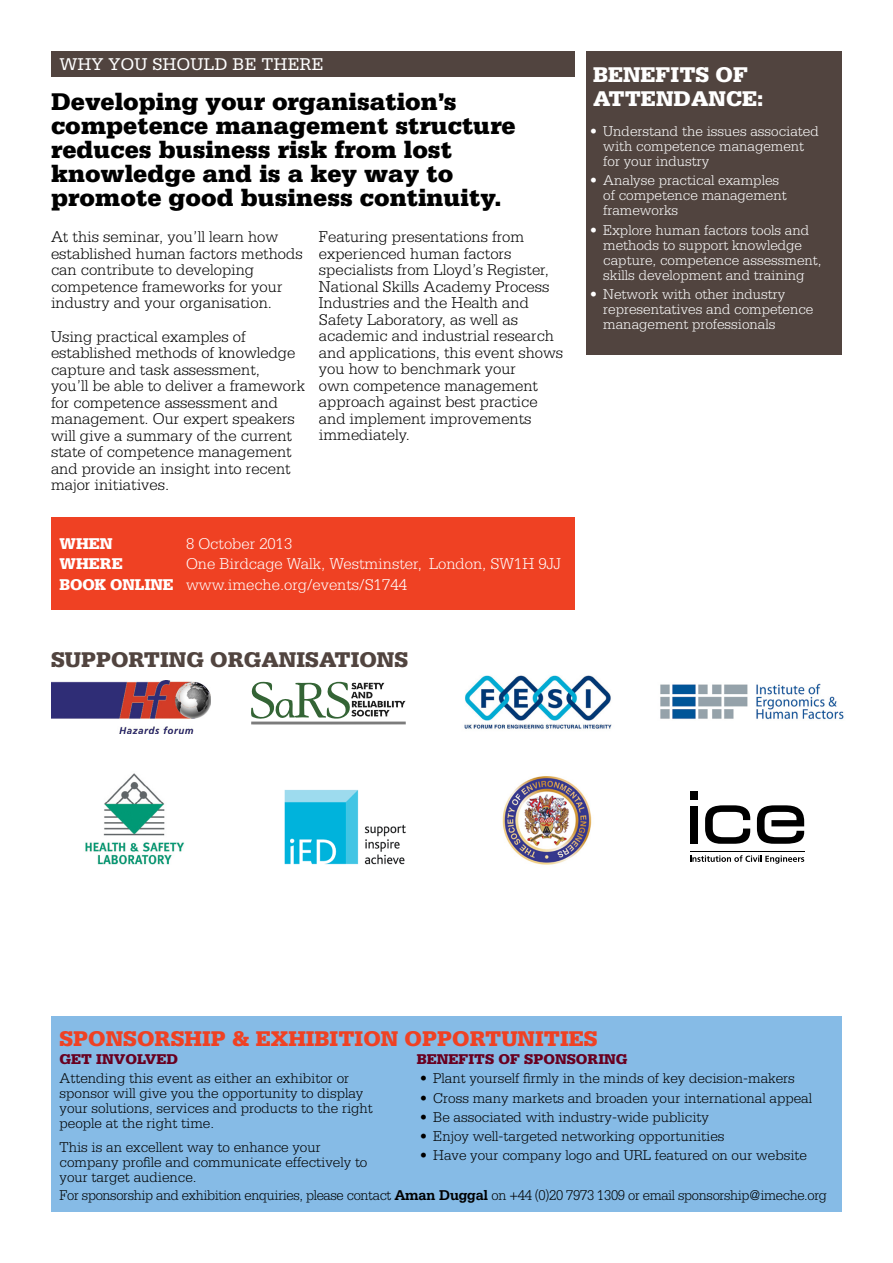
<style>
.page{position:relative;width:893px;height:1263px;background:#fff}
.page>*{position:absolute;margin:0;border:0;box-sizing:border-box;transform-origin:0 0}
.t1{font:900 25.5px/24px "Serifa Std";color:#000}
.t2{font:900 22.5px "Serifa Std";color:#ef4123}
.t3{font:900 22.5px "Serifa Std";color:#51443f}
.t4{font:900 22.5px/24px "Serifa Std";color:#fff}
.t5{font:18px "Serifa Std";color:#fff}
.t6{font:300 16.5px/16.5px "Serifa Std";color:#000}
.t7{font:300 16.5px "Serifa Std";color:#fff}
.t8{font:900 16.5px "Serifa Std";color:#fff}
.t9{font:300 15px/15px "Serifa Std";color:#000}
.t10{font:300 15px/15px "Serifa Std";color:#fff}
.t11{font:300 15px "Serifa Std";letter-spacing:-.02em;color:#000;scale:.96 1}
.t12{font:900 15px "Serifa Std";color:#690020}
.s1{font-weight:900}
.s2{font-weight:700}
</style>
<div class="page">
<div style="left:51px;top:51px;width:523px;height:26px;background:#51443f"></div>
<div style="left:587px;top:51px;width:255px;height:303px;background:#51443f"></div>
<div style="left:51px;top:1017px;width:791px;height:195px;background:#86bbe6"></div>
<img style="left:51px;top:681px;width:159px;height:52px">
<div style="left:51px;top:517px;width:523px;height:93px;background:#ef4123"></div>
<svg style="left:251px;top:681px;width:155px;height:43px"></svg>
<img style="left:85px;top:773px;width:99px;height:92px">
<img style="left:660px;top:683px;width:184px;height:37px">
<img style="left:464px;top:675px;width:148px;height:54px">
<img style="left:284px;top:790px;width:122px;height:75px">
<img style="left:502px;top:776px;width:90px;height:89px">
<div style="left:690px;top:791px;width:8px;height:8px;background:#000"></div>
<svg style="left:757px;top:805px;width:47px;height:39px"></svg>
<svg style="left:705px;top:805px;width:45px;height:39px"></svg>
<div style="left:690px;top:806px;width:8px;height:37px;background:#000"></div>
<svg style="left:690px;top:855px;width:114px;height:9px"></svg>
<hr style="left:690px;top:851px;width:114px;height:1px;background:#000">
<p class="t5" style="left:60px;top:54px;width:266px">WHY YOU SHOULD BE THERE</p>
<p class="t1" style="left:51px;top:90px;width:466px">Developing your organisation’s competence management structure reduces business risk from lost knowledge and is a key way to promote good business continuity.</p>
<p class="t6" style="left:51px;top:229px;width:253px">At this seminar, you’ll learn how established human factors methods can contribute to developing competence frameworks for your industry and your organisation.</p>
<p class="t6" style="left:51px;top:328px;width:255px">Using practical examples of established methods of knowledge capture and task assessment,<br>you’ll be able to deliver a framework for competence assessment and management. Our expert speakers will give a summary of the current state of competence management and provide an insight into recent major initiatives.</p>
<p class="t6" style="left:319px;top:229px;width:246px">Featuring presentations from experienced human factors specialists from Lloyd’s Register,<br>National Skills Academy Process<br>Industries and the Health and<br>Safety Laboratory, as well as academic and industrial research and applications, this event shows you how to benchmark your<br>own competence management approach against best practice and implement improvements immediately.</p>
<p class="t8" style="left:60px;top:533px;width:55px">WHEN</p>
<p class="t7" style="left:186px;top:534px;width:108px">8 October 2013</p>
<p class="t8" style="left:60px;top:554px;width:65px">WHERE</p>
<p class="t7" style="left:186px;top:555px;width:377px">One Birdcage Walk, Westminster, London, SW1H 9JJ</p>
<p class="t7" style="left:60px;top:575px;width:349px"><span class="s1">BOOK ONLINE</span> www.imeche.org/events/S1744</p>
<p class="t3" style="left:51px;top:647px;width:359px">SUPPORTING ORGANISATIONS</p>
<p class="t4" style="left:593px;top:62px;width:172px">BENEFITS OF<br>ATTENDANCE:</p>
<p class="t10" style="left:603px;top:124px;width:217px;text-indent:-14px">• Understand the issues associated with competence management for your industry</p>
<p class="t10" style="left:603px;top:173px;width:185px;text-indent:-14px">• Analyse practical examples of competence management frameworks</p>
<p class="t10" style="left:603px;top:222px;width:220px;text-indent:-14px">• Explore human factors tools and methods to support knowledge capture, competence assessment, skills development and training</p>
<p class="t10" style="left:603px;top:287px;width:211px;text-indent:-14px">• Network with other industry representatives and competence management professionals</p>
<p class="t2" style="left:60px;top:1025px;width:540px">SPONSORSHIP &amp; EXHIBITION OPPORTUNITIES</p>
<p class="t12" style="left:60px;top:1050px;width:120px">GET INVOLVED</p>
<p class="t9" style="left:60px;top:1071px;width:315px">Attending this event as either an exhibitor or sponsor will give you the opportunity to display your solutions, services and products to the right people at the right time.</p>
<p class="t9" style="left:60px;top:1139px;width:309px">This is an excellent way to enhance your company profile and communicate effectively to your target audience.</p>
<p class="t12" style="left:417px;top:1050px;width:212px">BENEFITS OF SPONSORING</p>
<p class="t9" style="left:420px;top:1071px;width:377px">• Plant yourself firmly in the minds of key decision-makers</p>
<p class="t9" style="left:420px;top:1090px;width:394px">• Cross many markets and broaden your international appeal</p>
<p class="t9" style="left:420px;top:1109px;width:291px">• Be associated with industry-wide publicity</p>
<p class="t9" style="left:420px;top:1129px;width:306px">• Enjoy well-targeted networking opportunities</p>
<p class="t9" style="left:420px;top:1148px;width:389px">• Have your company logo and URL featured on our website</p>
<p class="t11" style="left:60px;top:1187px;width:801px">For sponsorship and exhibition enquiries, please contact <span class="s2">Aman Duggal</span> on +44 (0)20 7973 1309 or email sponsorship@imeche.org</p>
</div>
